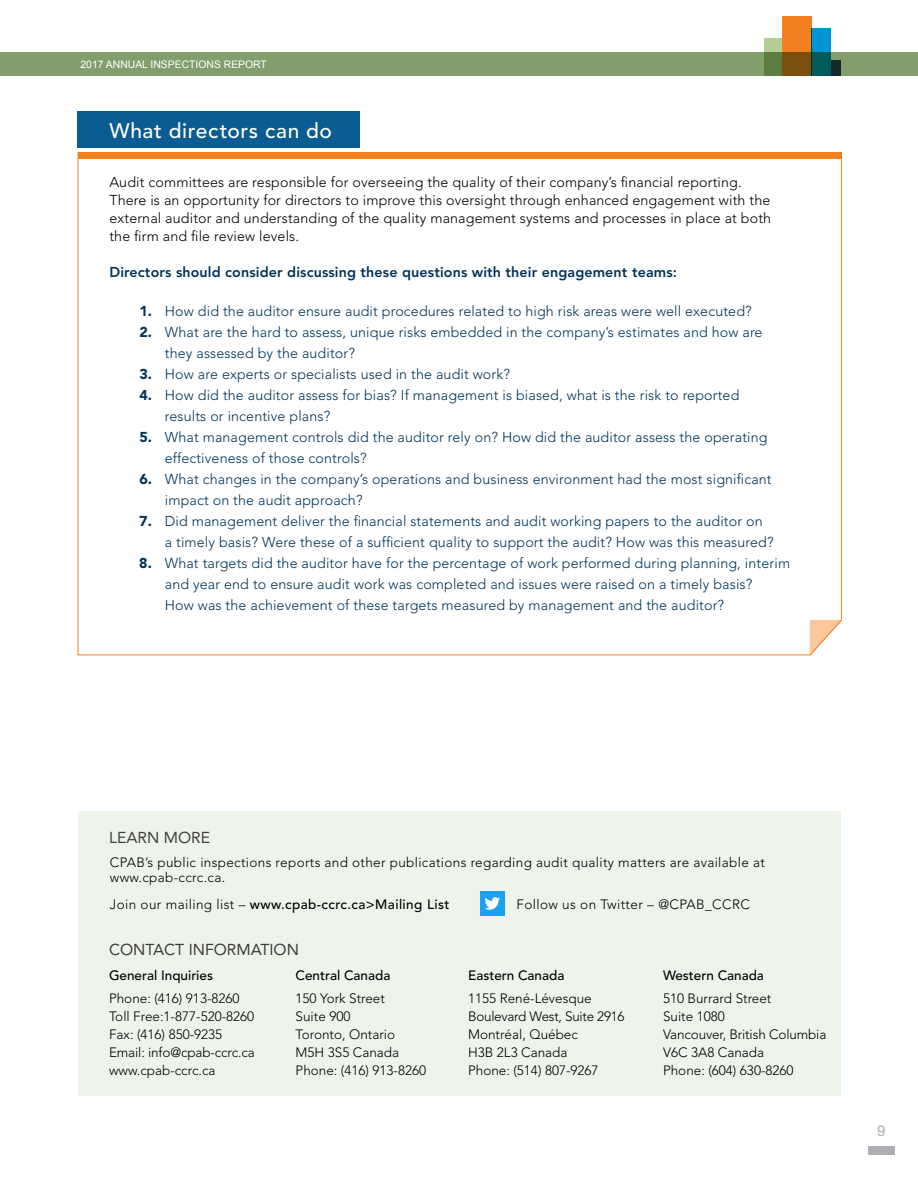
<style>
.page{position:relative;width:918px;height:1188px;background:#fff}
.page>*{position:absolute;margin:0;border:0;box-sizing:border-box;transform-origin:0 0}
.t1{font:500 21px "Avenir";letter-spacing:.03em;color:#fff}
.t2{font:15.75px "Avenir";color:#3d3c3e}
.t3{font:15.75px "Avenir";color:#414042}
.t4{font:15px "Arial";color:#adafb2}
.t5{font:300 14.25px/21px "Avenir";letter-spacing:.01em;color:#00345b}
.t6{font:300 14.25px/18px "Avenir";letter-spacing:.01em;color:#000}
.t7{font:800 14.25px "Avenir";letter-spacing:.01em;color:#00345b}
.t8{font:300 13.5px/18px "Avenir";color:#000}
.t9{font:300 13.5px/15px "Avenir";letter-spacing:.025em;color:#000}
.t10{font:500 13.5px "Avenir";color:#000}
.t11{font:500 13.5px "Avenir";letter-spacing:.03em;color:#000}
.t12{font:300 13.5px "Avenir";letter-spacing:.03em;color:#000}
.t13{font:10.35px "Arial";color:#fff}
.s1{font-weight:900}
.s2{font-weight:300}
</style>
<div class="page">
<svg style="left:77px;top:152px;width:765px;height:504px"></svg>
<div style="left:78px;top:111px;width:282px;height:37px;background:#0a5c92"></div>
<svg style="left:810px;top:620px;width:32px;height:35px"></svg>
<div style="left:78px;top:811px;width:762px;height:284px;background:#eff4ea"></div>
<div style="left:480px;top:891px;width:25px;height:25px;background:#1ca1f2"></div>
<svg style="left:485px;top:897px;width:15px;height:13px"></svg>
<div style="left:868px;top:1146px;width:26px;height:9px;background:#adafb2"></div>
<div style="left:0;top:53px;width:918px;height:23px;background:#839e6d"></div>
<div style="left:831px;top:61px;width:9px;height:15px;background:#152928"></div>
<svg style="left:812px;top:28px;width:19px;height:48px"></svg>
<svg style="left:764px;top:38px;width:18px;height:38px"></svg>
<svg style="left:782px;top:16px;width:30px;height:60px;background:#bd6b19"></svg>
<div style="left:78px;top:153px;width:764px;height:6px;background:#f28021"></div>
<p class="t13" style="left:80px;top:58px;width:188px">2017 ANNUAL INSPECTIONS REPORT</p>
<p class="t13" style="left:80px;top:60px;width:229px">ANNUAL INSPECTIONS REPORT MARCH 2016</p>
<h1 class="t1" style="left:109px;top:119px;width:224px">What directors can do</h1>
<p class="t6" style="left:109px;top:173px;width:663px">Audit committees are responsible for overseeing the quality of their company’s financial reporting.<br>There is an opportunity for directors to improve this oversight through enhanced engagement with the external auditor and understanding of the quality management systems and processes in place at both the firm and file review levels.</p>
<p class="t7" style="left:109px;top:264px;width:569px">Directors should consider discussing these questions with their engagement teams:</p>
<p class="t5" style="left:139px;top:301px;width:614px"><span class="s1">1.</span> How did the auditor ensure audit procedures related to high risk areas were well executed?</p>
<p class="t5" style="left:165px;top:322px;width:599px;text-indent:-25px"><span class="s1">2.</span> What are the hard to assess, unique risks embedded in the company’s estimates and how are they assessed by the auditor?</p>
<p class="t5" style="left:139px;top:364px;width:372px"><span class="s1">3.</span> How are experts or specialists used in the audit work?</p>
<p class="t5" style="left:165px;top:385px;width:576px;text-indent:-25px"><span class="s1">4.</span> How did the auditor assess for bias? If management is biased, what is the risk to reported results or incentive plans?</p>
<p class="t5" style="left:165px;top:427px;width:604px;text-indent:-25px"><span class="s1">5.</span> What management controls did the auditor rely on? How did the auditor assess the operating effectiveness of those controls?</p>
<p class="t5" style="left:165px;top:469px;width:608px;text-indent:-25px"><span class="s1">6.</span> What changes in the company’s operations and business environment had the most significant impact on the audit approach?</p>
<p class="t5" style="left:165px;top:511px;width:610px;text-indent:-25px"><span class="s1">7.</span> Did management deliver the financial statements and audit working papers to the auditor on<br>a timely basis? Were these of a sufficient quality to support the audit? How was this measured?</p>
<p class="t5" style="left:165px;top:553px;width:627px;text-indent:-25px"><span class="s1">8.</span> What targets did the auditor have for the percentage of work performed during planning, interim and year end to ensure audit work was completed and issues were raised on a timely basis?<br>How was the achievement of these targets measured by management and the auditor?</p>
<p class="t3" style="left:109px;top:828px;width:102px">LEARN MORE</p>
<p class="t9" style="left:110px;top:855px;width:657px">CPAB’s public inspections reports and other publications regarding audit quality matters are available at www.cpab-ccrc.ca.</p>
<p class="t11" style="left:110px;top:897px;width:341px"><span class="s2">Join our mailing list –</span> www.cpab-ccrc.ca&gt;Mailing List</p>
<p class="t12" style="left:516px;top:897px;width:235px">Follow us on Twitter – @CPAB_CCRC</p>
<p class="t2" style="left:109px;top:941px;width:191px">CONTACT INFORMATION</p>
<p class="t10" style="left:109px;top:968px;width:106px">General Inquiries</p>
<p class="t8" style="left:109px;top:989px;width:147px">Phone: (416) 913-8260<br>Toll Free:1-877-520-8260<br>Fax: (416) 850-9235<br>Email: info@cpab-ccrc.ca www.cpab-ccrc.ca</p>
<p class="t10" style="left:296px;top:968px;width:96px">Central Canada</p>
<p class="t8" style="left:296px;top:989px;width:132px">150 York Street<br>Suite 900<br>Toronto, Ontario<br>M5H 3S5 Canada<br>Phone: (416) 913-8260</p>
<p class="t10" style="left:468px;top:968px;width:98px">Eastern Canada</p>
<p class="t8" style="left:468px;top:989px;width:158px">1155 René-Lévesque<br>Boulevard West, Suite 2916<br>Montréal, Québec<br>H3B 2L3 Canada<br>Phone: (514) 807-9267</p>
<p class="t10" style="left:663px;top:968px;width:102px">Western Canada</p>
<p class="t8" style="left:663px;top:989px;width:165px">510 Burrard Street<br>Suite 1080<br>Vancouver, British Columbia<br>V6C 3A8 Canada<br>Phone: (604) 630-8260</p>
<p class="t4" style="left:877px;top:1121px;width:10px">9</p>
</div>
